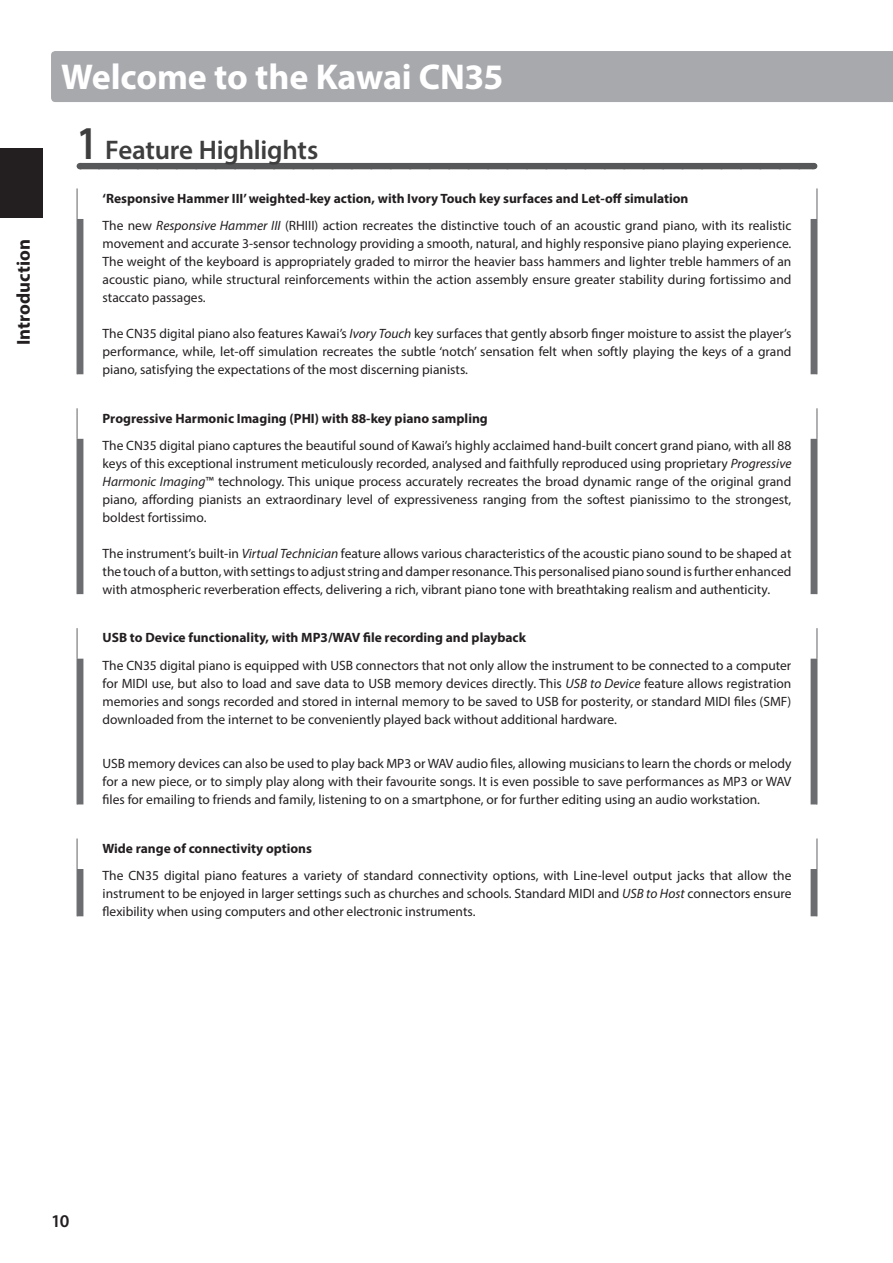
<style>
.page{position:relative;width:893px;height:1263px;background:#fff}
.page>*{position:absolute;margin:0;border:0;box-sizing:border-box;transform-origin:0 0}
.t1{font:700 36px "Myriad Pro";letter-spacing:-.005em;color:#fff}
.t2{font:600 27px "Myriad Pro";letter-spacing:-.01em;color:#3e3e3f}
.t3{font:700 18.75px "Myriad Pro";color:#231f20}
.t4{font:600 18px "Myriad Pro";color:#231f20}
.t5{font:13.5px/18px "Myriad Pro";color:#231f20;text-align:justify}
.t6{font:700 13.5px "Myriad Pro";color:#231f20}
.s1{font-size:47.25px}
.s2{font-weight:700}
.s3{font-style:italic}
</style>
<div class="page">
<div style="left:0;top:149px;width:43px;height:69px;background:#231f20"></div>
<div style="left:80px;top:163px;width:733px;height:6px;background:#57585a"></div>
<svg style="left:77px;top:219px;width:740px;height:697px"></svg>
<hr style="left:77px;top:188px;width:1px;height:31px;background:#6c6d70">
<hr style="left:77px;top:219px;width:1px;height:155px;background:#6c6d70">
<hr style="left:77px;top:408px;width:1px;height:31px;background:#6c6d70">
<hr style="left:77px;top:439px;width:1px;height:155px;background:#6c6d70">
<hr style="left:77px;top:628px;width:1px;height:31px;background:#6c6d70">
<hr style="left:77px;top:659px;width:1px;height:145px;background:#6c6d70">
<hr style="left:77px;top:838px;width:1px;height:31px;background:#6c6d70">
<hr style="left:77px;top:869px;width:1px;height:47px;background:#6c6d70">
<hr style="left:816px;top:188px;width:1px;height:31px;background:#6c6d70">
<hr style="left:816px;top:219px;width:1px;height:155px;background:#6c6d70">
<hr style="left:816px;top:408px;width:1px;height:31px;background:#6c6d70">
<hr style="left:816px;top:439px;width:1px;height:155px;background:#6c6d70">
<hr style="left:816px;top:628px;width:1px;height:31px;background:#6c6d70">
<hr style="left:816px;top:659px;width:1px;height:145px;background:#6c6d70">
<hr style="left:816px;top:838px;width:1px;height:31px;background:#6c6d70">
<hr style="left:816px;top:869px;width:1px;height:47px;background:#6c6d70">
<div style="left:51px;top:51px;width:842px;height:51px;background:#a8a9ad"></div>
<h3 class="t3" style="left:11px;top:345px;width:107px;rotate:-90deg">Introduction</h3>
<h1 class="t1" style="left:61px;top:53px;width:444px">Welcome to the Kawai CN35</h1>
<h2 class="t2" style="left:77px;top:132px;width:243px"><span class="s1">1</span> Feature Highlights</h2>
<p class="t5" style="left:103px;top:184px;width:690px;line-height:27.5px"><span class="s2">‘Responsive Hammer III’ weighted-key action, with Ivory Touch key surfaces and Let-off simulation<br></span>The new <span class="s3">Responsive Hammer III</span> (RHIII) action recreates the distinctive touch of an acoustic grand piano, with its realistic</p>
<p class="t5" style="left:103px;top:234px;width:690px">movement and accurate 3-sensor technology providing a smooth, natural, and highly responsive piano playing experience.<br>The weight of the keyboard is appropriately graded to mirror the heavier bass hammers and lighter treble hammers of an acoustic piano, while structural reinforcements within the action assembly ensure greater stability during fortissimo and staccato passages.</p>
<p class="t5" style="left:103px;top:324px;width:690px">The CN35 digital piano also features Kawai’s <span class="s3">Ivory Touch</span> key surfaces that gently absorb finger moisture to assist the player’s performance, while, let-off simulation recreates the subtle ‘notch’ sensation felt when softly playing the keys of a grand piano, satisfying the expectations of the most discerning pianists.</p>
<p class="t6" style="left:103px;top:409px;width:387px">Progressive Harmonic Imaging (PHI) with 88-key piano sampling</p>
<p class="t5" style="left:103px;top:436px;width:690px">The CN35 digital piano captures the beautiful sound of Kawai’s highly acclaimed hand-built concert grand piano, with all 88 keys of this exceptional instrument meticulously recorded, analysed and faithfully reproduced using proprietary <span class="s3">Progressive Harmonic Imaging</span>™ technology. This unique process accurately recreates the broad dynamic range of the original grand piano, affording pianists an extraordinary level of expressiveness ranging from the softest pianissimo to the strongest, boldest fortissimo.</p>
<p class="t5" style="left:103px;top:544px;width:690px">The instrument’s built-in <span class="s3">Virtual Technician</span> feature allows various characteristics of the acoustic piano sound to be shaped at the touch of a button, with settings to adjust string and damper resonance. This personalised piano sound is further enhanced with atmospheric reverberation effects, delivering a rich, vibrant piano tone with breathtaking realism and authenticity.</p>
<p class="t6" style="left:103px;top:629px;width:425px">USB to Device functionality, with MP3/WAV file recording and playback</p>
<p class="t5" style="left:103px;top:656px;width:690px">The CN35 digital piano is equipped with USB connectors that not only allow the instrument to be connected to a computer for MIDI use, but also to load and save data to USB memory devices directly. This <span class="s3">USB to Device</span> feature allows registration memories and songs recorded and stored in internal memory to be saved to USB for posterity, or standard MIDI files (SMF) downloaded from the internet to be conveniently played back without additional hardware.</p>
<p class="t5" style="left:103px;top:755px;width:690px">USB memory devices can also be used to play back MP3 or WAV audio files, allowing musicians to learn the chords or melody for a new piece, or to simply play along with their favourite songs. It is even possible to save performances as MP3 or WAV files for emailing to friends and family, listening to on a smartphone, or for further editing using an audio workstation.</p>
<p class="t6" style="left:103px;top:839px;width:211px">Wide range of connectivity options</p>
<p class="t5" style="left:103px;top:866px;width:690px">The CN35 digital piano features a variety of standard connectivity options, with Line-level output jacks that allow the instrument to be enjoyed in larger settings such as churches and schools. Standard MIDI and <span class="s3">USB to Host</span> connectors ensure flexibility when using computers and other electronic instruments.</p>
<h3 class="t4" style="left:51px;top:1209px;width:20px">10</h3>
</div>
